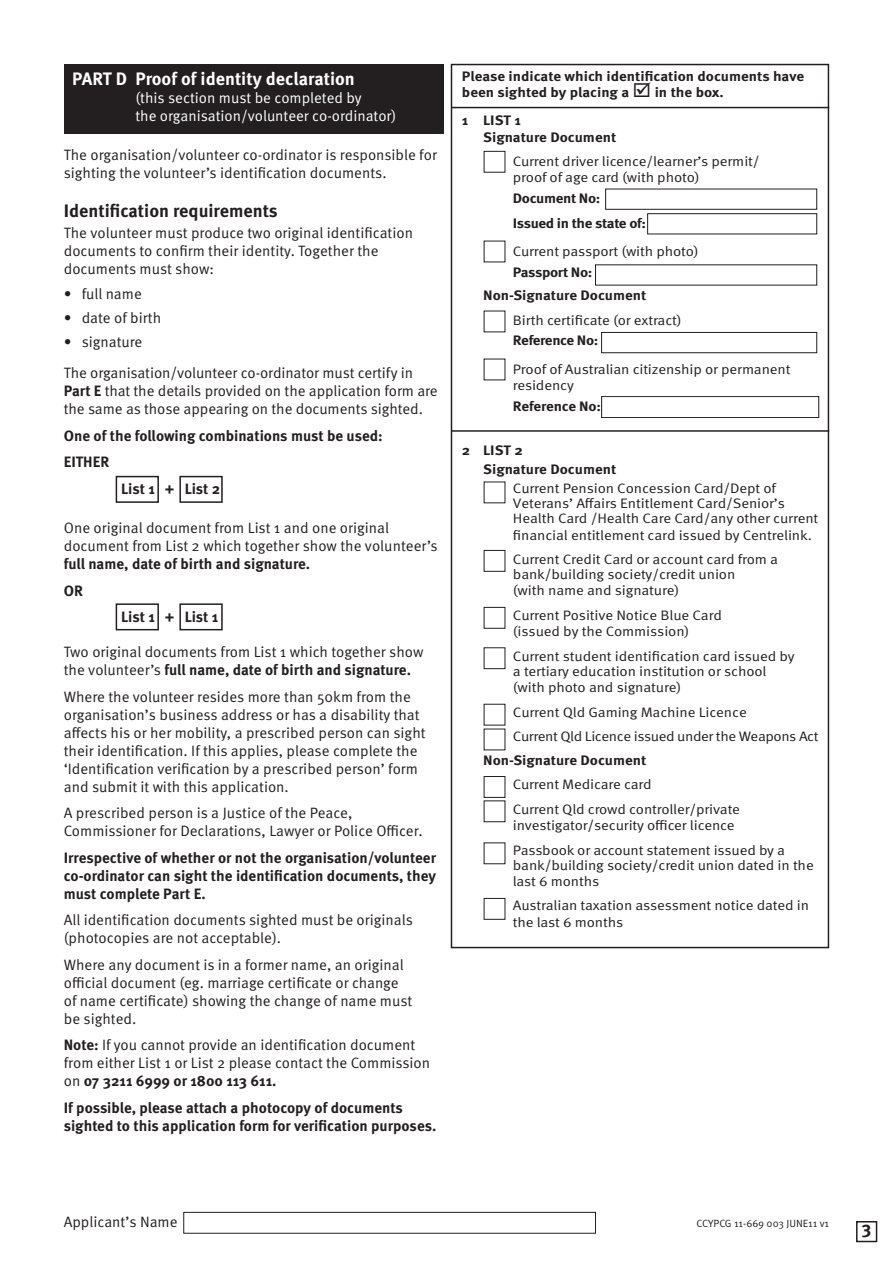
<style>
.page{position:relative;width:893px;height:1263px;background:#fff}
.page>*{position:absolute;margin:0;border:0;box-sizing:border-box;transform-origin:0 0}
.body{font:700 18px "Meta OT";color:#fff}
.body-2{font:700 18px "Meta OT";color:#231f20}
.body-3{font:15px/18px "Meta OT";color:#231f20}
.body-4{font:700 15px/18px "Meta OT";color:#231f20;text-align:justify}
.body-5{font:15px/18px "Meta OT";color:#fff}
.body-6{font:13.65px/16.4px "Meta OT";letter-spacing:-.01em;color:#231f20;scale:1.1 1}
.body-7{font:700 13.65px/16.4px "Meta OT";color:#231f20;scale:1.1 1}
.body-8{font:13.65px "Meta OT";letter-spacing:-.03em;color:#231f20;scale:1.1 1}
.body-9{font:700 13.65px "Meta OT";letter-spacing:-.025em;color:#231f20;scale:1.1 1}
.t1{font:10.5px "Meta OT";color:#231f20}
.s1{font-weight:700}
</style>
<div class="page">
<div style="left:184px;top:1212px;width:412px;height:21px;border:1px solid #231f20"></div>
<div style="left:856px;top:1221px;width:21px;height:21px;border:2px solid #231f20"></div>
<div style="left:64px;top:64px;width:379px;height:70px;background:#231f20"></div>
<div style="left:116px;top:476px;width:43px;height:27px;border:2px solid #231f20"></div>
<div style="left:179px;top:476px;width:44px;height:27px;border:2px solid #231f20"></div>
<div style="left:116px;top:603px;width:43px;height:27px;border:2px solid #231f20"></div>
<div style="left:179px;top:603px;width:44px;height:27px;border:2px solid #231f20"></div>
<div style="left:451px;top:64px;width:378px;height:884px;border:2px solid #231f20"></div>
<svg style="left:483px;top:150px;width:21px;height:21px"></svg>
<div style="left:483px;top:240px;width:21px;height:21px;background:#a7a6a6"></div>
<div style="left:483px;top:309px;width:21px;height:21px;background:#949292"></div>
<svg style="left:483px;top:358px;width:21px;height:21px"></svg>
<div style="left:601px;top:396px;width:218px;height:22px;border:1px solid #231f20"></div>
<svg style="left:483px;top:481px;width:21px;height:17px"></svg>
<div style="left:483px;top:548px;width:21px;height:21px;background:#eee"></div>
<svg style="left:483px;top:606px;width:21px;height:19px"></svg>
<svg style="left:483px;top:647px;width:21px;height:19px"></svg>
<svg style="left:483px;top:703px;width:21px;height:19px"></svg>
<svg style="left:483px;top:725px;width:21px;height:21px"></svg>
<svg style="left:483px;top:800px;width:21px;height:19px"></svg>
<svg style="left:483px;top:842px;width:21px;height:18px"></svg>
<div style="left:483px;top:895px;width:21px;height:21px;background:#f6f6f6"></div>
<hr style="left:451px;top:430px;width:378px;height:2px;background:#231f20">
<hr style="left:451px;top:107px;width:378px;height:1px;background:#231f20">
<div style="left:484px;top:151px;width:21px;height:21px;background:#fff"></div>
<div style="left:484px;top:151px;width:21px;height:21px;border:1px solid #231f20"></div>
<div style="left:484px;top:241px;width:21px;height:21px;background:#fff"></div>
<div style="left:484px;top:311px;width:21px;height:21px;background:#fff"></div>
<div style="left:484px;top:359px;width:21px;height:21px;background:#fff"></div>
<div style="left:484px;top:482px;width:21px;height:21px;background:#fff"></div>
<div style="left:484px;top:550px;width:21px;height:21px;background:#fff"></div>
<div style="left:484px;top:607px;width:21px;height:21px;background:#fff"></div>
<div style="left:484px;top:648px;width:21px;height:21px;background:#fff"></div>
<div style="left:484px;top:648px;width:21px;height:21px;border:1px solid #231f20"></div>
<div style="left:484px;top:704px;width:21px;height:21px;background:#fff"></div>
<div style="left:484px;top:729px;width:21px;height:21px;background:#fff"></div>
<div style="left:484px;top:801px;width:21px;height:21px;background:#fff"></div>
<div style="left:484px;top:801px;width:21px;height:21px;border:1px solid #231f20"></div>
<div style="left:484px;top:843px;width:21px;height:21px;background:#fff"></div>
<div style="left:484px;top:898px;width:21px;height:21px;background:#fff"></div>
<div style="left:647px;top:213px;width:170px;height:21px;border:1px solid #231f20"></div>
<div style="left:601px;top:332px;width:216px;height:21px;border:1px solid #231f20"></div>
<p class="body" style="left:72px;top:67px;width:284px">PART D Proof of identity declaration</p>
<p class="body-5" style="left:135px;top:89px;width:262px">(this section must be completed by<br>the organisation/volunteer co-ordinator)</p>
<p class="body-3" style="left:64px;top:146px;width:375px">The organisation/volunteer co-ordinator is responsible for sighting the volunteer’s identification documents.</p>
<p class="body-2" style="left:64px;top:199px;width:215px">Identification requirements</p>
<p class="body-3" style="left:64px;top:224px;width:351px">The volunteer must produce two original identification documents to confirm their identity. Together the documents must show:</p>
<p class="body-3" style="left:64px;top:285px;width:80px">• full name</p>
<p class="body-3" style="left:64px;top:309px;width:99px">• date of birth</p>
<p class="body-3" style="left:64px;top:333px;width:80px">• signature</p>
<p class="body-3" style="left:64px;top:364px;width:375px">The organisation/volunteer co-ordinator must certify in<br><span class="s1">Part E</span> that the details provided on the application form are the same as those appearing on the documents sighted.</p>
<p class="body-4" style="left:64px;top:427px;width:321px">One of the following combinations must be used:</p>
<p class="body-4" style="left:64px;top:453px;width:47px">EITHER</p>
<p class="body-4" style="left:121px;top:480px;width:101px">List 1 + List 2</p>
<p class="body-3" style="left:64px;top:519px;width:375px">One original document from List 1 and one original document from List 2 which together show the volunteer’s <span class="s1">full name, date of birth and signature.</span></p>
<p class="body-4" style="left:64px;top:581px;width:21px">OR</p>
<p class="body-4" style="left:121px;top:608px;width:99px">List 1 + List 1</p>
<p class="body-3" style="left:64px;top:643px;width:361px">Two original documents from List 1 which together show the volunteer’s <span class="s1">full name, date of birth and signature.</span></p>
<p class="body-3" style="left:64px;top:687px;width:363px">Where the volunteer resides more than 50km from the organisation’s business address or has a disability that affects his or her mobility, a prescribed person can sight their identification. If this applies, please complete the ‘Identification verification by a prescribed person’ form and submit it with this application.</p>
<p class="body-3" style="left:64px;top:804px;width:360px">A prescribed person is a Justice of the Peace,<br>Commissioner for Declarations, Lawyer or Police Officer.</p>
<p class="body-4" style="left:64px;top:848px;width:374px">Irrespective of whether or not the organisation/volunteer co-ordinator can sight the identification documents, they must complete Part E.</p>
<p class="body-3" style="left:64px;top:911px;width:351px">All identification documents sighted must be originals (photocopies are not acceptable).</p>
<p class="body-3" style="left:64px;top:955px;width:350px">Where any document is in a former name, an original official document (eg. marriage certificate or change of name certificate) showing the change of name must be sighted.</p>
<p class="body-3" style="left:64px;top:1036px;width:368px"><span class="s1">Note:</span> If you cannot provide an identification document from either List 1 or List 2 please contact the Commission on <span class="s1">07 3211 6999 or 1800 113 611.</span></p>
<p class="body-4" style="left:64px;top:1098px;width:374px">If possible, please attach a photocopy of documents sighted to this application form for verification purposes.</p>
<p class="body-7" style="left:462px;top:68px;width:313px">Please indicate which identification documents have been sighted by placing a ☑ in the box.</p>
<p class="body-7" style="left:462px;top:112px;width:55px">1 LIST 1</p>
<p class="body-7" style="left:483px;top:129px;width:123px">Signature Document</p>
<p class="body-6" style="left:513px;top:153px;width:226px">Current driver licence/learner’s permit/ proof of age card (with photo)</p>
<p class="body-9" style="left:513px;top:190px;width:81px">Document No:</p>
<p class="body-9" style="left:513px;top:214px;width:122px">Issued in the state of:</p>
<p class="body-6" style="left:513px;top:241px;width:170px;line-height:20.5px">Current passport (with photo)<br><span class="s1">Passport No:</span></p>
<p class="body-7" style="left:483px;top:288px;width:150px">Non-Signature Document</p>
<p class="body-6" style="left:513px;top:310px;width:155px;line-height:20.5px">Birth certificate (or extract)<br><span class="s1">Reference No:</span></p>
<p class="body-6" style="left:513px;top:361px;width:254px">Proof of Australian citizenship or permanent residency</p>
<p class="body-7" style="left:513px;top:398px;width:82px">Reference No:</p>
<p class="body-7" style="left:462px;top:442px;width:57px">2 LIST 2</p>
<p class="body-7" style="left:483px;top:461px;width:123px">Signature Document</p>
<p class="body-6" style="left:513px;top:481px;width:279px;line-height:15px">Current Pension Concession Card/Dept of<br>Veterans’ Affairs Entitlement Card/Senior’s<br>Health Card /Health Care Card/any other current</p>
<p class="body-6" style="left:513px;top:527px;width:273px">financial entitlement card issued by Centrelink.</p>
<p class="body-6" style="left:513px;top:552px;width:243px;line-height:15px">Current Credit Card or account card from a bank/building society/credit union</p>
<p class="body-6" style="left:513px;top:583px;width:153px">(with name and signature)</p>
<p class="body-6" style="left:513px;top:607px;width:192px">Current Positive Notice Blue Card (issued by the Commission)</p>
<p class="body-6" style="left:513px;top:649px;width:258px;line-height:15px">Current student identification card issued by a tertiary education institution or school</p>
<p class="body-6" style="left:513px;top:679px;width:155px">(with photo and signature)</p>
<p class="body-6" style="left:513px;top:704px;width:214px">Current Qld Gaming Machine Licence</p>
<p class="body-8" style="left:513px;top:728px;width:279px">Current Qld Licence issued under the Weapons Act</p>
<p class="body-7" style="left:483px;top:752px;width:150px">Non-Signature Document</p>
<p class="body-6" style="left:513px;top:777px;width:128px">Current Medicare card</p>
<p class="body-6" style="left:513px;top:801px;width:208px">Current Qld crowd controller/private investigator/security officer licence</p>
<p class="body-6" style="left:513px;top:842px;width:275px;line-height:15px">Passbook or account statement issued by a bank/building society/credit union dated in the</p>
<p class="body-6" style="left:513px;top:873px;width:80px">last 6 months</p>
<p class="body-6" style="left:513px;top:898px;width:271px">Australian taxation assessment notice dated in the last 6 months</p>
<p class="body-3" style="left:64px;top:1213px;width:115px">Applicant’s Name</p>
<p class="t1" style="left:696px;top:1217px;width:134px">CCYPCG 11-669 003 JUNE11 v1</p>
<p class="body-2" style="left:862px;top:1216px;width:11px">3</p>
</div>
